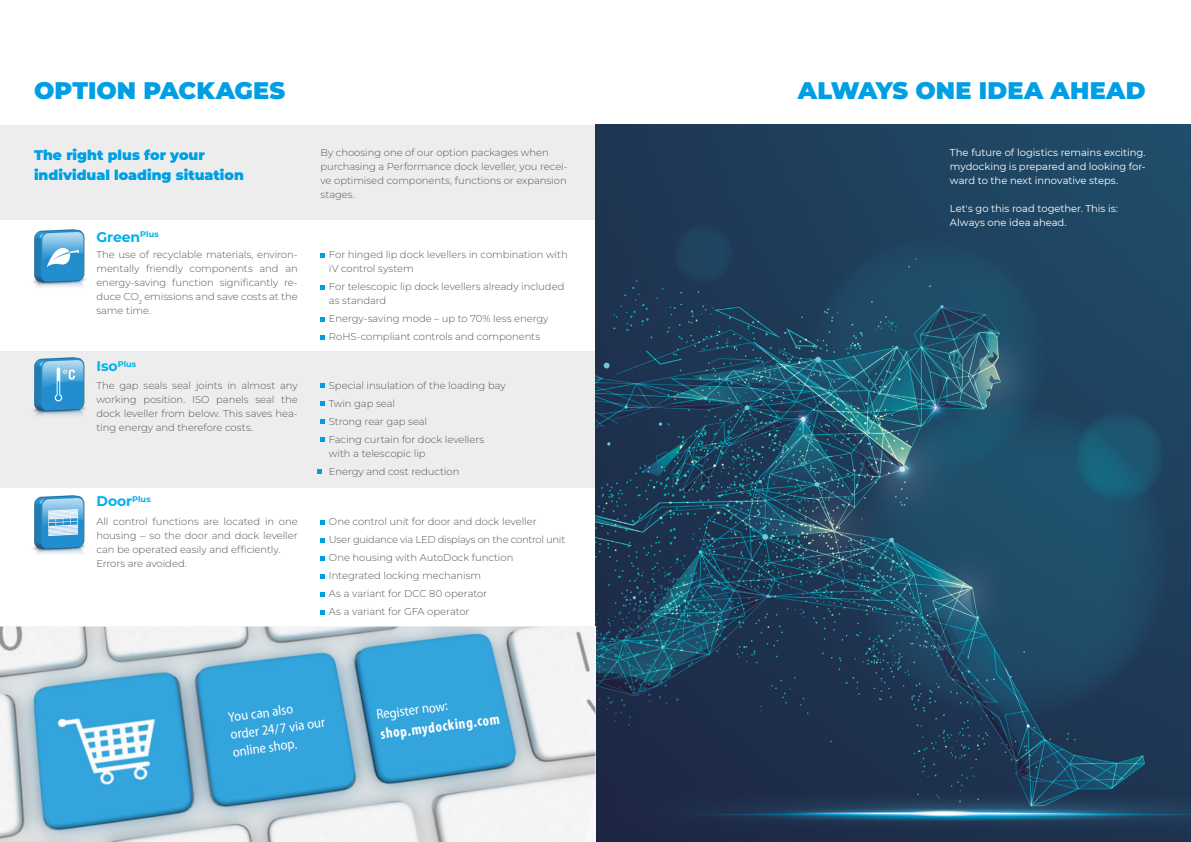
<style>
.page{position:relative;width:1191px;height:842px;background:#fff}
.page>*{position:absolute;margin:0;border:0;box-sizing:border-box;transform-origin:0 0}
.t1{font:900 24px "Montserrat";letter-spacing:.005em;color:#009fe3}
.t2{font:700 condensed 15px "Myriad Pro";color:#fff}
.t3{font:semi-condensed 14px/17.3px "Myriad Pro";color:#fff}
.t4{font:900 14px "Montserrat";letter-spacing:.005em;color:#009fe3}
.t5{font:700 14px "Montserrat";letter-spacing:-.005em;color:#00b1eb}
.t6{font:300 10px/14px "Montserrat";letter-spacing:-.005em;color:#575756;text-align:justify}
.t7{font:10px/14px "Montserrat";color:#fff;text-align:justify}
.t8{font:300 10px "Montserrat";letter-spacing:-.03em;color:#575756}
.t9{font:700 8.2px "Montserrat";color:#00b1eb}
.s1{font-size:14px}
</style>
<div class="page">
<div style="left:0;top:125px;width:597px;height:95px;background:#ededed"></div>
<div style="left:0;top:351px;width:597px;height:137px;background:#ededed"></div>
<img style="left:595px;top:125px;width:596px;height:717px">
<svg style="left:320px;top:253px;width:5px;height:4px"></svg>
<svg style="left:320px;top:285px;width:5px;height:4px"></svg>
<svg style="left:320px;top:317px;width:5px;height:4px"></svg>
<svg style="left:320px;top:335px;width:5px;height:4px"></svg>
<svg style="left:320px;top:384px;width:5px;height:4px"></svg>
<svg style="left:320px;top:402px;width:5px;height:4px"></svg>
<svg style="left:320px;top:420px;width:5px;height:4px"></svg>
<svg style="left:320px;top:438px;width:5px;height:4px"></svg>
<svg style="left:317px;top:470px;width:5px;height:4px"></svg>
<svg style="left:320px;top:520px;width:5px;height:4px"></svg>
<svg style="left:320px;top:538px;width:5px;height:4px"></svg>
<svg style="left:320px;top:556px;width:5px;height:4px"></svg>
<svg style="left:320px;top:574px;width:5px;height:4px"></svg>
<svg style="left:320px;top:592px;width:5px;height:4px"></svg>
<svg style="left:320px;top:610px;width:5px;height:4px"></svg>
<img style="left:0;top:626px;width:595px;height:216px">
<img style="left:33px;top:496px;width:53px;height:58px">
<img style="left:33px;top:229px;width:53px;height:59px">
<img style="left:33px;top:357px;width:53px;height:59px">
<p class="t1" style="left:34px;top:75px;width:253px">OPTION PACKAGES</p>
<p class="t4" style="left:34px;top:145px;width:172px">The right plus for your</p>
<p class="t4" style="left:34px;top:165px;width:211px">individual loading situation</p>
<p class="t5" style="left:96px;top:227px;width:64px">Green<sup>Plus</sup></p>
<p class="t6" style="left:96px;top:248px;width:203px">The use of recyclable materials, environ&shy;mentally friendly components and an energy-saving function significantly re&shy;duce CO<sub>2</sub> emissions and save costs at the same time.</p>
<p class="t9" style="left:96px;top:358px;width:41px"><span class="s1">Iso</span>Plus</p>
<p class="t6" style="left:96px;top:378px;width:203px">The gap seals seal joints in almost any working position. ISO panels seal the dock leveller from below. This saves hea&shy;ting energy and therefore costs.</p>
<p class="t5" style="left:96px;top:492px;width:56px">Door<sup>Plus</sup></p>
<p class="t6" style="left:96px;top:514px;width:203px">All control functions are located in one housing – so the door and dock leveller can be operated easily and efficiently.</p>
<p class="t6" style="left:96px;top:556px;width:92px">Errors are avoided.</p>
<p class="t6" style="left:320px;top:145px;width:249px;text-align:left">By choosing one of our option packages when purchasing a Performance dock leveller, you recei&shy;ve optimised components, functions or expansion stages.</p>
<p class="t6" style="left:329px;top:248px;width:240px">For hinged lip dock levellers in combination with</p>
<p class="t6" style="left:329px;top:262px;width:86px">iV control system</p>
<p class="t6" style="left:329px;top:280px;width:237px">For telescopic lip dock levellers already included</p>
<p class="t6" style="left:329px;top:294px;width:59px">as standard</p>
<p class="t6" style="left:329px;top:312px;width:221px">Energy-saving mode – up to 70% less energy</p>
<p class="t6" style="left:329px;top:330px;width:213px">RoHS-compliant controls and components</p>
<p class="t6" style="left:329px;top:378px;width:178px">Special insulation of the loading bay</p>
<p class="t6" style="left:329px;top:396px;width:68px">Twin gap seal</p>
<p class="t6" style="left:329px;top:414px;width:100px">Strong rear gap seal</p>
<p class="t6" style="left:329px;top:432px;width:157px">Facing curtain for dock levellers</p>
<p class="t6" style="left:329px;top:446px;width:98px">with a telescopic lip</p>
<p class="t6" style="left:329px;top:464px;width:132px">Energy and cost reduction</p>
<p class="t6" style="left:329px;top:514px;width:209px">One control unit for door and dock leveller</p>
<p class="t8" style="left:329px;top:533px;width:238px">User guidance via LED displays on the control unit</p>
<p class="t6" style="left:329px;top:550px;width:186px">One housing with AutoDock function</p>
<p class="t6" style="left:329px;top:568px;width:154px">Integrated locking mechanism</p>
<p class="t6" style="left:329px;top:586px;width:160px">As a variant for DCC 80 operator</p>
<p class="t6" style="left:329px;top:604px;width:142px">As a variant for GFA operator</p>
<p class="t3" style="left:227px;top:709px;width:67px;rotate:-8deg">You can also</p>
<p class="t3" style="left:229px;top:727px;width:97px;rotate:-8deg">order 24/7 via our online shop.</p>
<p class="t3" style="left:375px;top:707px;width:73px;rotate:-8deg">Register now:</p>
<p class="t2" style="left:379px;top:726px;width:121px;rotate:-8deg">shop.mydocking.com</p>
<p class="t1" style="left:798px;top:75px;width:349px">ALWAYS ONE IDEA AHEAD</p>
<p class="t7" style="left:950px;top:145px;width:197px">The future of logistics remains exciting. mydocking is prepared and looking for&shy;ward to the next innovative steps.</p>
<p class="t7" style="left:950px;top:201px;width:169px">Let's go this road together. This is:</p>
<p class="t7" style="left:950px;top:215px;width:118px">Always one idea ahead.</p>
</div>
